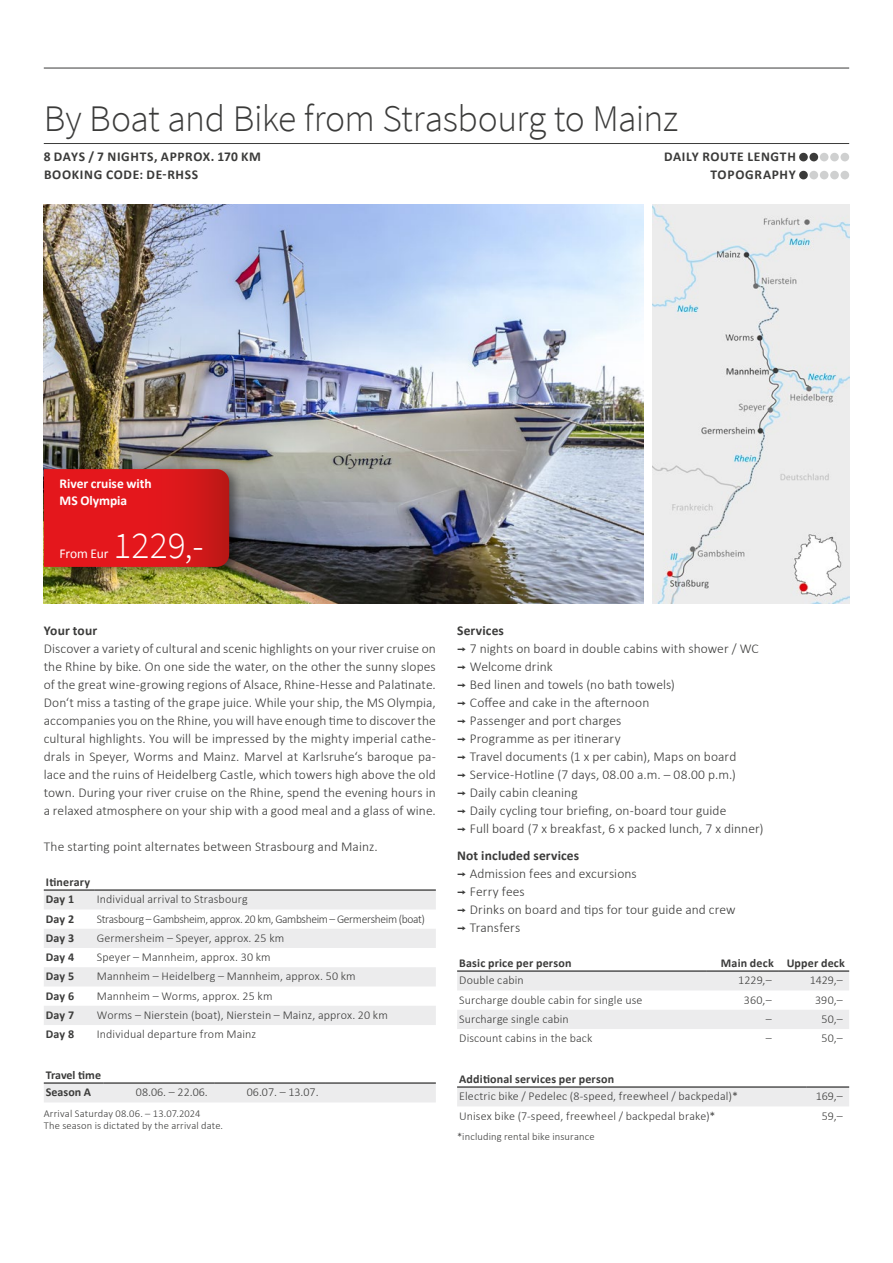
<style>
.page{position:relative;width:893px;height:1263px;background:#fff}
.page>*{position:absolute;margin:0;border:0;box-sizing:border-box;transform-origin:0 0}
.t1{font:300 37.5px "Source Sans Pro";letter-spacing:-.015em;color:#3b3b3a}
.t2{font:300 37.5px "Source Sans Pro";color:#fff}
.t3{font:300 13.5px/18px "Calibri";letter-spacing:.005em;color:#3b3b3a}
.t4{font:700 13.5px/18px "Calibri";letter-spacing:.05em;color:#3b3b3a}
.t5{font:700 13.5px/17.2px "Calibri";letter-spacing:-.005em;color:#fff}
.t6{font:700 13.5px "Calibri";letter-spacing:.005em;color:#3b3b3a}
.t7{font:13.5px "Calibri";letter-spacing:-.01em;color:#fff}
.t8{font:300 12px "Calibri";letter-spacing:.01em;color:#3b3b3a}
.t9{font:700 12px/17.7px "Calibri";letter-spacing:.015em;color:#3b3b3a}
.t10{font:300 12px "Calibri";letter-spacing:-.035em;color:#3b3b3a;scale:.96 1}
.t11{font:300 10.5px/12px "Calibri";letter-spacing:.015em;color:#3b3b3a}
.s1{font-weight:700}
.s2{font-family:"Interstate";font-weight:400}
</style>
<div class="page">
<img style="left:44px;top:204px;width:600px;height:400px">
<img style="left:652px;top:204px;width:197px;height:400px">
<div style="left:40px;top:463px;width:204px;height:116px;background:#000;opacity:.45"></div>
<svg style="left:44px;top:469px;width:185px;height:98px;background:#dc171b"></svg>
<hr style="left:44px;top:143px;width:805px;height:1px;background:#3b3b3a">
<hr style="left:44px;top:68px;width:805px;height:1px;background:#3b3b3a">
<div style="left:799px;top:153px;width:9px;height:8px;background:#3b3b3a;border-radius:50%"></div>
<div style="left:809px;top:153px;width:9px;height:8px;background:#3b3b3a;border-radius:50%"></div>
<div style="left:820px;top:153px;width:8px;height:8px;background:#cfd0d0;border-radius:50%"></div>
<div style="left:830px;top:153px;width:9px;height:8px;background:#cfd0d0;border-radius:50%"></div>
<div style="left:840px;top:153px;width:9px;height:8px;background:#cfd0d0;border-radius:50%"></div>
<div style="left:799px;top:171px;width:9px;height:8px;background:#3b3b3a;border-radius:50%"></div>
<div style="left:809px;top:171px;width:9px;height:8px;background:#cfd0d0;border-radius:50%"></div>
<div style="left:820px;top:171px;width:8px;height:8px;background:#cfd0d0;border-radius:50%"></div>
<div style="left:830px;top:171px;width:9px;height:8px;background:#cfd0d0;border-radius:50%"></div>
<div style="left:840px;top:171px;width:9px;height:8px;background:#cfd0d0;border-radius:50%"></div>
<svg style="left:44px;top:891px;width:392px;height:134px;fill:#ececed"></svg>
<hr style="left:44px;top:890px;width:51px;height:1px;background:#000">
<hr style="left:95px;top:890px;width:341px;height:1px;background:#000">
<div style="left:44px;top:1084px;width:392px;height:18px;background:#ececed"></div>
<hr style="left:44px;top:1083px;width:59px;height:1px;background:#000">
<hr style="left:103px;top:1083px;width:111px;height:1px;background:#000">
<hr style="left:214px;top:1083px;width:111px;height:1px;background:#000">
<hr style="left:325px;top:1083px;width:111px;height:1px;background:#000">
<svg style="left:457px;top:972px;width:392px;height:57px"></svg>
<hr style="left:457px;top:971px;width:250px;height:1px;background:#000">
<hr style="left:707px;top:971px;width:71px;height:1px;background:#000">
<hr style="left:778px;top:971px;width:71px;height:1px;background:#000">
<div style="left:457px;top:1088px;width:392px;height:18px;background:#ececed"></div>
<hr style="left:457px;top:1087px;width:349px;height:1px;background:#000">
<hr style="left:806px;top:1087px;width:43px;height:1px;background:#000">
<h1 class="t1" style="left:44px;top:96px;width:636px">By Boat and Bike from Strasbourg to Mainz</h1>
<p class="t4" style="left:44px;top:147px;width:219px">8 DAYS / 7 NIGHTS, APPROX. 170 KM<br>BOOKING CODE: DE-RHSS</p>
<p class="t4" style="left:664px;top:147px;width:133px;text-align:right">DAILY ROUTE LENGTH<br>TOPOGRAPHY</p>
<p class="t5" style="left:60px;top:474px;width:93px">River cruise with<br>MS Olympia</p>
<p class="t7" style="left:60px;top:544px;width:50px">From Eur</p>
<h1 class="t2" style="left:114px;top:522px;width:91px">1229,-</h1>
<p class="t6" style="left:44px;top:621px;width:55px">Your tour</p>
<p class="t3" style="left:44px;top:640px;width:394px;text-align:justify">Discover a variety of cultural and scenic highlights on your river cruise on the Rhine by bike. On one side the water, on the other the sunny slopes of the great wine-growing regions of Alsace, Rhine-Hesse and Palatinate.<br>Don‘t miss a tasting of the grape juice. While your ship, the MS Olympia, accompanies you on the Rhine, you will have enough time to discover the cultural highlights. You will be impressed by the mighty imperial cathe&shy;drals in Speyer, Worms and Mainz. Marvel at Karlsruhe‘s baroque pa&shy;lace and the ruins of Heidelberg Castle, which towers high above the old town. During your river cruise on the Rhine, spend the evening hours in a relaxed atmosphere on your ship with a good meal and a glass of wine.</p>
<p class="t3" style="left:44px;top:838px;width:335px">The starting point alternates between Strasbourg and Mainz.</p>
<p class="t9" style="left:46px;top:872px;width:46px">Itinerary<br>Day 1</p>
<p class="t8" style="left:97px;top:892px;width:152px">Individual arrival to Strasbourg</p>
<p class="t9" style="left:46px;top:909px;width:30px">Day 2</p>
<p class="t10" style="left:97px;top:911px;width:343px">Strasbourg – Gambsheim, approx. 20 km, Gambsheim – Germersheim (boat)</p>
<p class="t9" style="left:46px;top:929px;width:30px">Day 3</p>
<p class="t8" style="left:97px;top:930px;width:189px">Germersheim – Speyer, approx. 25 km</p>
<p class="t9" style="left:46px;top:948px;width:30px">Day 4</p>
<p class="t8" style="left:97px;top:950px;width:175px">Speyer – Mannheim, approx. 30 km</p>
<p class="t9" style="left:46px;top:967px;width:30px">Day 5</p>
<p class="t8" style="left:97px;top:969px;width:260px">Mannheim – Heidelberg – Mannheim, approx. 50 km</p>
<p class="t9" style="left:46px;top:986px;width:30px">Day 6</p>
<p class="t8" style="left:97px;top:988px;width:177px">Mannheim – Worms, approx. 25 km</p>
<p class="t9" style="left:46px;top:1006px;width:30px">Day 7</p>
<p class="t8" style="left:97px;top:1007px;width:292px">Worms – Nierstein (boat), Nierstein – Mainz, approx. 20 km</p>
<p class="t9" style="left:46px;top:1025px;width:30px">Day 8</p>
<p class="t8" style="left:97px;top:1027px;width:161px">Individual departure from Mainz</p>
<p class="t9" style="left:46px;top:1065px;width:57px">Travel time<br>Season A</p>
<p class="t8" style="left:136px;top:1085px;width:73px">08.06. – 22.06.</p>
<p class="t8" style="left:247px;top:1085px;width:73px">06.07. – 13.07.</p>
<p class="t11" style="left:44px;top:1107px;width:181px">Arrival Saturday 08.06. – 13.07.2024<br>The season is dictated by the arrival date.</p>
<p class="t3" style="left:457px;top:622px;width:308px"><span class="s1">Services<br></span><span class="s2">¬</span> 7 nights on board in double cabins with shower / WC <span class="s2">¬</span> Welcome drink<br><span class="s2">¬</span> Bed linen and towels (no bath towels)<br><span class="s2">¬</span> Coffee and cake in the afternoon<br><span class="s2">¬</span> Passenger and port charges<br><span class="s2">¬</span> Programme as per itinerary<br><span class="s2">¬</span> Travel documents (1 x per cabin), Maps on board<br><span class="s2">¬</span> Service-Hotline (7 days, 08.00 a.m. – 08.00 p.m.)<br><span class="s2">¬</span> Daily cabin cleaning<br><span class="s2">¬</span> Daily cycling tour briefing, on-board tour guide<br><span class="s2">¬</span> Full board (7 x breakfast, 6 x packed lunch, 7 x dinner)</p>
<p class="t3" style="left:457px;top:847px;width:280px"><span class="s1">Not included services<br></span><span class="s2">¬</span> Admission fees and excursions<br><span class="s2">¬</span> Ferry fees<br><span class="s2">¬</span> Drinks on board and tips for tour guide and crew <span class="s2">¬</span> Transfers</p>
<p class="t9" style="left:459px;top:953px;width:114px">Basic price per person</p>
<p class="t9" style="left:721px;top:953px;width:125px">Main deck Upper deck</p>
<p class="t8" style="left:459px;top:973px;width:66px">Double cabin</p>
<p class="t8" style="left:738px;top:973px;width:35px">1229,–</p>
<p class="t8" style="left:810px;top:973px;width:34px">1429,–</p>
<p class="t8" style="left:459px;top:992px;width:185px">Surcharge double cabin for single use</p>
<p class="t8" style="left:744px;top:992px;width:29px">360,–</p>
<p class="t8" style="left:815px;top:992px;width:29px">390,–</p>
<p class="t8" style="left:459px;top:1011px;width:111px">Surcharge single cabin</p>
<p class="t8" style="left:766px;top:1011px;width:7px">–</p>
<p class="t8" style="left:821px;top:1011px;width:23px">50,–</p>
<p class="t8" style="left:459px;top:1031px;width:135px">Discount cabins in the back</p>
<p class="t8" style="left:766px;top:1031px;width:7px">–</p>
<p class="t8" style="left:821px;top:1031px;width:23px">50,–</p>
<p class="t9" style="left:459px;top:1069px;width:156px">Additional services per person</p>
<p class="t8" style="left:459px;top:1089px;width:280px">Electric bike / Pedelec (8-speed, freewheel / backpedal)*</p>
<p class="t8" style="left:816px;top:1089px;width:29px">169,–</p>
<p class="t8" style="left:459px;top:1108px;width:258px">Unisex bike (7-speed, freewheel / backpedal brake)*</p>
<p class="t8" style="left:822px;top:1108px;width:22px">59,–</p>
<p class="t11" style="left:457px;top:1130px;width:139px">*including rental bike insurance</p>
</div>
